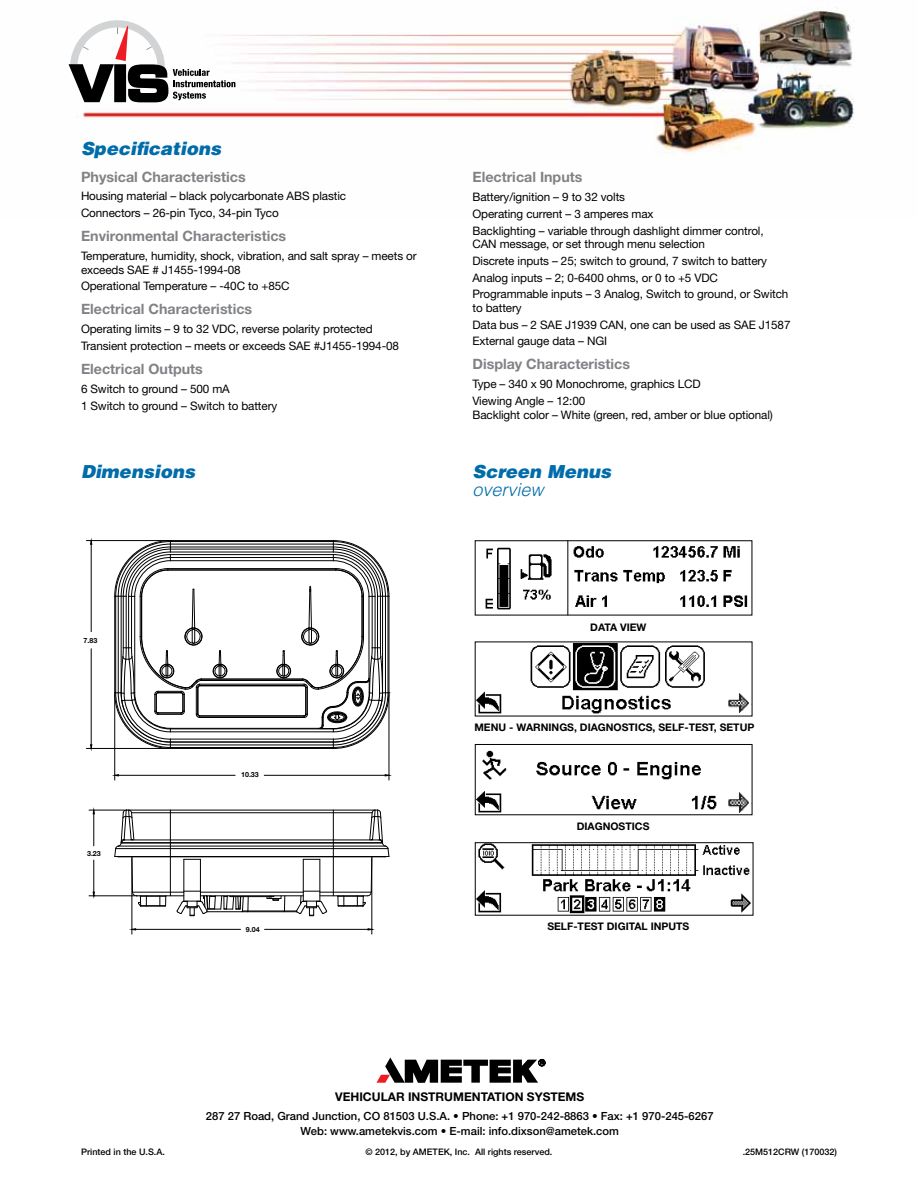
<style>
.page{position:relative;width:918px;height:1188px;background:#fff}
.page>*{position:absolute;margin:0;border:0;box-sizing:border-box;transform-origin:0 0}
.t1{font:italic 900 18px "Helvetica";color:#006caa}
.t2{font:italic 300 18px "Helvetica";color:#006caa}
.t3{font:700 14.25px "Helvetica Neue";color:#808285}
.t4{font:700 12px "Helvetica Neue";color:#000}
.t5{font:11.7px/16.8px "Helvetica Neue";letter-spacing:-.01em;color:#000}
.t6{font:500 11.25px/14.5px "Helvetica Neue";color:#000;text-align:center}
.t7{font:700 10.5px "Helvetica Neue";color:#000}
.t8{font:500 9px "Helvetica Neue";color:#000}
.t9{font:700 7.05px "Helvetica Neue";color:#000}
</style>
<div class="page">
<img style="left:68px;top:8px;width:786px;height:145px">
<svg style="left:377px;top:1058px;width:168px;height:25px"></svg>
<svg style="left:69px;top:20px;width:166px;height:82px"></svg>
<hr style="left:170px;top:810px;width:1px;height:86px;background:#000">
<hr style="left:183px;top:859px;width:1px;height:42px;background:#000">
<hr style="left:200px;top:859px;width:1px;height:42px;background:#000">
<hr style="left:242px;top:911px;width:55px;height:1px;background:#000">
<hr style="left:230px;top:896px;width:44px;height:1px;background:#000">
<hr style="left:320px;top:895px;width:47px;height:1px;background:#000">
<hr style="left:200px;top:895px;width:103px;height:1px;background:#000">
<hr style="left:136px;top:895px;width:48px;height:1px;background:#000">
<hr style="left:320px;top:892px;width:51px;height:1px;background:#000">
<hr style="left:200px;top:892px;width:103px;height:1px;background:#000">
<hr style="left:133px;top:892px;width:51px;height:1px;background:#000">
<svg style="left:304px;top:859px;width:16px;height:1px"></svg>
<svg style="left:184px;top:859px;width:16px;height:1px"></svg>
<hr style="left:115px;top:856px;width:274px;height:1px;background:#000">
<hr style="left:116px;top:848px;width:272px;height:1px;background:#000">
<hr style="left:118px;top:846px;width:267px;height:1px;background:#000">
<hr style="left:121px;top:843px;width:262px;height:1px;background:#000">
<hr style="left:122px;top:842px;width:260px;height:1px;background:#000">
<hr style="left:125px;top:840px;width:254px;height:1px;background:#000">
<hr style="left:303px;top:859px;width:1px;height:42px;background:#000">
<hr style="left:132px;top:812px;width:240px;height:1px;background:#000">
<hr style="left:126px;top:810px;width:252px;height:1px;background:#000">
<hr style="left:320px;top:859px;width:1px;height:42px;background:#000">
<hr style="left:333px;top:810px;width:1px;height:86px;background:#000">
<hr style="left:170px;top:748px;width:163px;height:1px;background:#000">
<hr style="left:170px;top:747px;width:163px;height:1px;background:#000">
<hr style="left:170px;top:745px;width:163px;height:1px;background:#000">
<hr style="left:170px;top:742px;width:163px;height:1px;background:#000">
<hr style="left:170px;top:739px;width:163px;height:1px;background:#000">
<hr style="left:170px;top:731px;width:163px;height:1px;background:#000">
<hr style="left:170px;top:729px;width:163px;height:1px;background:#000">
<hr style="left:170px;top:728px;width:149px;height:1px;background:#000">
<hr style="left:170px;top:560px;width:163px;height:1px;background:#000">
<hr style="left:170px;top:557px;width:163px;height:1px;background:#000">
<hr style="left:170px;top:554px;width:163px;height:1px;background:#000">
<hr style="left:170px;top:552px;width:163px;height:1px;background:#000">
<hr style="left:170px;top:549px;width:163px;height:1px;background:#000">
<hr style="left:170px;top:547px;width:163px;height:1px;background:#000">
<hr style="left:170px;top:544px;width:163px;height:1px;background:#000">
<hr style="left:170px;top:541px;width:163px;height:1px;background:#000">
<hr style="left:170px;top:540px;width:163px;height:1px;background:#000">
<svg style="left:176px;top:891px;width:73px;height:38px"></svg>
<svg style="left:296px;top:891px;width:31px;height:26px"></svg>
<svg style="left:267px;top:896px;width:18px;height:16px"></svg>
<hr style="left:168px;top:570px;width:168px;height:1px;background:#000">
<hr style="left:168px;top:568px;width:168px;height:1px;background:#000">
<hr style="left:200px;top:717px;width:104px;height:1px;background:#000">
<hr style="left:200px;top:716px;width:104px;height:1px;background:#000">
<hr style="left:200px;top:715px;width:104px;height:1px;background:#000">
<hr style="left:200px;top:686px;width:104px;height:1px;background:#000">
<hr style="left:200px;top:685px;width:104px;height:1px;background:#000">
<hr style="left:200px;top:684px;width:104px;height:1px;background:#000">
<hr style="left:201px;top:680px;width:101px;height:1px;background:#000">
<hr style="left:201px;top:679px;width:101px;height:1px;background:#000">
<svg style="left:276px;top:650px;width:15px;height:28px"></svg>
<svg style="left:213px;top:650px;width:14px;height:28px"></svg>
<hr style="left:114px;top:694px;width:1px;height:86px;background:#000">
<hr style="left:389px;top:694px;width:1px;height:86px;background:#000">
<hr style="left:118px;top:775px;width:117px;height:1px;background:#000">
<hr style="left:264px;top:775px;width:121px;height:1px;background:#000">
<svg style="left:112px;top:774px;width:7px;height:3px"></svg>
<svg style="left:301px;top:540px;width:89px;height:209px"></svg>
<svg style="left:384px;top:774px;width:8px;height:3px"></svg>
<hr style="left:86px;top:540px;width:83px;height:1px;background:#000">
<hr style="left:86px;top:748px;width:83px;height:1px;background:#000">
<hr style="left:91px;top:544px;width:1px;height:88px;background:#000">
<hr style="left:91px;top:649px;width:1px;height:96px;background:#000">
<svg style="left:90px;top:538px;width:3px;height:7px"></svg>
<svg style="left:114px;top:540px;width:89px;height:209px"></svg>
<svg style="left:90px;top:744px;width:3px;height:7px"></svg>
<hr style="left:89px;top:810px;width:36px;height:1px;background:#000">
<hr style="left:89px;top:895px;width:46px;height:1px;background:#000">
<hr style="left:93px;top:814px;width:1px;height:32px;background:#000">
<hr style="left:93px;top:860px;width:1px;height:32px;background:#000">
<svg style="left:92px;top:807px;width:3px;height:8px"></svg>
<svg style="left:92px;top:891px;width:3px;height:8px"></svg>
<hr style="left:132px;top:858px;width:1px;height:76px;background:#000">
<hr style="left:371px;top:858px;width:1px;height:76px;background:#000">
<hr style="left:136px;top:929px;width:105px;height:1px;background:#000">
<hr style="left:265px;top:929px;width:103px;height:1px;background:#000">
<svg style="left:129px;top:928px;width:7px;height:3px"></svg>
<svg style="left:114px;top:809px;width:53px;height:98px"></svg>
<svg style="left:337px;top:809px;width:53px;height:98px"></svg>
<svg style="left:367px;top:928px;width:8px;height:3px"></svg>
<img style="left:485px;top:546px;width:266px;height:70px">
<img style="left:477px;top:644px;width:228px;height:70px">
<svg style="left:473px;top:612px;width:95px;height:5px"></svg>
<svg style="left:474px;top:542px;width:5px;height:71px"></svg>
<div style="left:564px;top:542px;width:5px;height:71px;background:#fff"></div>
<hr style="left:567px;top:541px;width:1px;height:74px;background:#000">
<img style="left:477px;top:750px;width:240px;height:63px">
<div style="left:475px;top:744px;width:277px;height:71px;border:1px solid #000"></div>
<img style="left:477px;top:844px;width:273px;height:69px">
<div style="left:475px;top:842px;width:278px;height:74px;border:1px solid #000"></div>
<div style="left:718px;top:791px;width:33px;height:23px;background:#fff"></div>
<img style="left:728px;top:693px;width:21px;height:20px">
<img style="left:728px;top:790px;width:23px;height:23px">
<h1 class="t1" style="left:81px;top:137px;width:142px">Specifications</h1>
<p class="t3" style="left:81px;top:168px;width:166px">Physical Characteristics</p>
<p class="t5" style="left:81px;top:188px;width:267px">Housing material – black polycarbonate ABS plastic<br>Connectors – 26-pin Tyco, 34-pin Tyco</p>
<p class="t3" style="left:81px;top:227px;width:207px">Environmental Characteristics</p>
<p class="t5" style="left:81px;top:249px;width:337px;line-height:13.5px">Temperature, humidity, shock, vibration, and salt spray – meets or exceeds SAE # J1455-1994-08</p>
<p class="t5" style="left:81px;top:278px;width:210px">Operational Temperature – -40C to +85C</p>
<p class="t3" style="left:81px;top:301px;width:173px">Electrical Characteristics</p>
<p class="t5" style="left:81px;top:321px;width:320px">Operating limits – 9 to 32 VDC, reverse polarity protected<br>Transient protection – meets or exceeds SAE #J1455-1994-08</p>
<p class="t3" style="left:81px;top:360px;width:123px">Electrical Outputs</p>
<p class="t5" style="left:81px;top:380px;width:198px">6 Switch to ground – 500 mA<br>1 Switch to ground – Switch to battery</p>
<h1 class="t1" style="left:81px;top:460px;width:116px">Dimensions</h1>
<p class="t9" style="left:84px;top:636px;width:15px">7.83</p>
<p class="t9" style="left:87px;top:849px;width:15px">3.23</p>
<p class="t9" style="left:241px;top:770px;width:19px">10.33</p>
<p class="t9" style="left:246px;top:925px;width:15px">9.04</p>
<p class="t3" style="left:472px;top:168px;width:111px">Electrical Inputs</p>
<p class="t5" style="left:472px;top:189px;width:293px">Battery/ignition – 9 to 32 volts<br>Operating current – 3 amperes max<br>Backlighting – variable through dashlight dimmer control,</p>
<p class="t5" style="left:472px;top:235px;width:317px">CAN message, or set through menu selection<br>Discrete inputs – 25; switch to ground, 7 switch to battery Analog inputs – 2; 0-6400 ohms, or 0 to +5 VDC Programmable inputs – 3 Analog, Switch to ground, or Switch</p>
<p class="t5" style="left:472px;top:299px;width:320px">to battery<br>Data bus – 2 SAE J1939 CAN, one can be used as SAE J1587<br>External gauge data – NGI</p>
<p class="t3" style="left:472px;top:356px;width:159px">Display Characteristics</p>
<p class="t5" style="left:472px;top:376px;width:230px">Type – 340 x 90 Monochrome, graphics LCD<br>Viewing Angle – 12:00</p>
<p class="t5" style="left:472px;top:406px;width:302px">Backlight color – White (green, red, amber or blue optional)</p>
<h1 class="t1" style="left:472px;top:460px;width:140px">Screen Menus</h1>
<h1 class="t2" style="left:472px;top:479px;width:73px">overview</h1>
<p class="t7" style="left:590px;top:620px;width:58px">DATA VIEW</p>
<p class="t7" style="left:474px;top:721px;width:281px">MENU - WARNINGS, DIAGNOSTICS, SELF-TEST, SETUP</p>
<p class="t7" style="left:577px;top:820px;width:74px">DIAGNOSTICS</p>
<p class="t7" style="left:547px;top:919px;width:144px">SELF-TEST DIGITAL INPUTS</p>
<p class="t4" style="left:335px;top:1090px;width:251px">VEHICULAR INSTRUMENTATION SYSTEMS</p>
<p class="t6" style="left:206px;top:1109px;width:509px">287 27 Road, Grand Junction, CO 81503 U.S.A. • Phone: +1 970-242-8863 • Fax: +1 970-245-6267<br>Web: www.ametekvis.com • E-mail: info.dixson@ametek.com</p>
<p class="t8" style="left:81px;top:1147px;width:85px">Printed in the U.S.A.</p>
<p class="t8" style="left:366px;top:1147px;width:188px">© 2012, by AMETEK, Inc. All rights reserved.</p>
<p class="t8" style="left:743px;top:1147px;width:96px">.25M512CRW (170032)</p>
</div>
